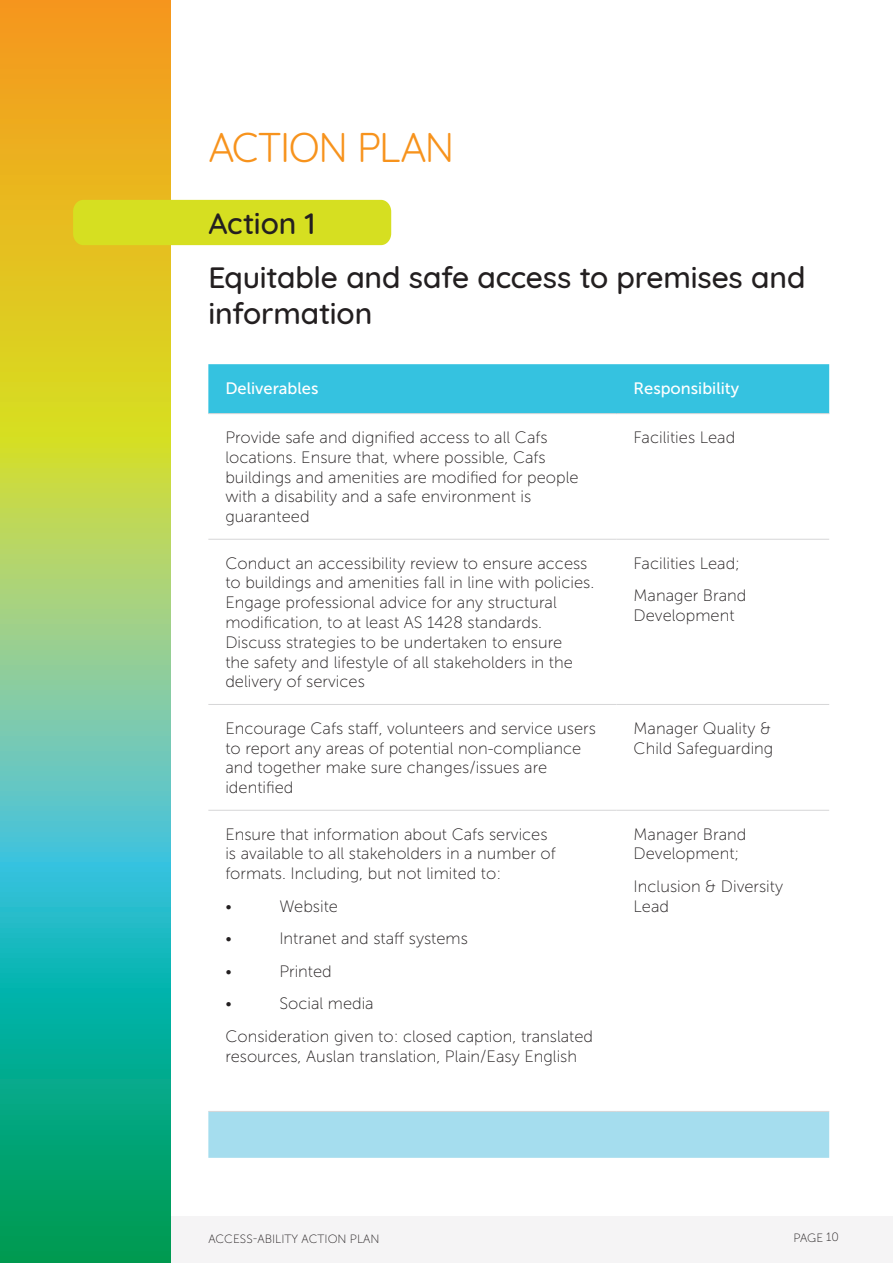
<style>
.page{position:relative;width:893px;height:1263px;background:#fff}
.page>*{position:absolute;margin:0;border:0;box-sizing:border-box;transform-origin:0 0}
.Main_Heading_Orange{font:40.5px "Quicksand";letter-spacing:-.04em;color:#f7931d}
.Main_Subheading_-_gr{font:500 30px/36px "Quicksand";letter-spacing:-.005em;color:#231f20}
.Body_Text{font:16.5px/19.8px "Museo Sans 100";color:#231f20}
.Body_text-_white{font:16.5px "Museo Sans 500";color:#fff}
.Body_Text_White{font:16.5px "Museo Sans 500";color:#fff}
.t1{font:12px "Museo Sans 100";color:#231f20}
</style>
<div class="page">
<div style="left:171px;top:1216px;width:722px;height:47px;background:#f5f4f5"></div>
<svg style="left:0;top:0;width:170px;height:1263px"></svg>
<div style="left:73px;top:200px;width:318px;height:45px;background:#d6df21"></div>
<div style="left:208px;top:364px;width:621px;height:49px;background:#35c2e0"></div>
<div style="left:208px;top:1112px;width:621px;height:46px;background:#a5ddee"></div>
<hr style="left:208px;top:413px;width:409px;height:1px;background:#d6d6d7">
<hr style="left:617px;top:413px;width:212px;height:1px;background:#d6d6d7">
<hr style="left:208px;top:539px;width:409px;height:1px;background:#d6d6d7">
<hr style="left:617px;top:539px;width:212px;height:1px;background:#d6d6d7">
<hr style="left:208px;top:704px;width:409px;height:1px;background:#d6d6d7">
<hr style="left:617px;top:704px;width:212px;height:1px;background:#d6d6d7">
<hr style="left:208px;top:810px;width:409px;height:1px;background:#d6d6d7">
<hr style="left:617px;top:810px;width:212px;height:1px;background:#d6d6d7">
<hr style="left:208px;top:1111px;width:409px;height:1px;background:#d6d6d7">
<hr style="left:617px;top:1111px;width:212px;height:1px;background:#d6d6d7">
<p class="Main_Heading_Orange" style="left:208px;top:116px;width:248px">ACTION PLAN</p>
<p class="Main_Subheading_-_gr" style="left:208px;top:203px;width:108px">Action 1</p>
<p class="Main_Subheading_-_gr" style="left:208px;top:257px;width:599px">Equitable and safe access to premises and information</p>
<p class="Body_Text_White" style="left:225px;top:379px;width:95px">Deliverables</p>
<p class="Body_text-_white" style="left:634px;top:379px;width:107px">Responsibility</p>
<p class="Body_Text" style="left:225px;top:428px;width:355px">Provide safe and dignified access to all Cafs locations. Ensure that, where possible, Cafs buildings and amenities are modified for people with a disability and a safe environment is guaranteed</p>
<p class="Body_Text" style="left:634px;top:428px;width:103px">Facilities Lead</p>
<p class="Body_Text" style="left:225px;top:553px;width:371px">Conduct an accessibility review to ensure access to buildings and amenities fall in line with policies.<br>Engage professional advice for any structural modification, to at least AS 1428 standards.<br>Discuss strategies to be undertaken to ensure<br>the safety and lifestyle of all stakeholders in the delivery of services</p>
<p class="Body_Text" style="left:634px;top:553px;width:108px">Facilities Lead;</p>
<p class="Body_Text" style="left:634px;top:586px;width:114px">Manager Brand<br>Development</p>
<p class="Body_Text" style="left:225px;top:718px;width:372px">Encourage Cafs staff, volunteers and service users to report any areas of potential non-compliance and together make sure changes/issues are identified</p>
<p class="Body_Text" style="left:634px;top:718px;width:141px">Manager Quality &amp;<br>Child Safeguarding</p>
<p class="Body_Text" style="left:225px;top:824px;width:332px">Ensure that information about Cafs services is available to all stakeholders in a number of formats. Including, but not limited to:</p>
<p class="Body_Text" style="left:225px;top:896px;width:8px">•</p>
<p class="Body_Text" style="left:279px;top:896px;width:60px">Website</p>
<p class="Body_Text" style="left:225px;top:929px;width:8px">•</p>
<p class="Body_Text" style="left:279px;top:929px;width:190px">Intranet and staff systems</p>
<p class="Body_Text" style="left:225px;top:961px;width:8px">•</p>
<p class="Body_Text" style="left:279px;top:961px;width:54px">Printed</p>
<p class="Body_Text" style="left:225px;top:994px;width:8px">•</p>
<p class="Body_Text" style="left:279px;top:994px;width:96px">Social media</p>
<p class="Body_Text" style="left:225px;top:1027px;width:369px">Consideration given to: closed caption, translated resources, Auslan translation, Plain/Easy English</p>
<p class="Body_Text" style="left:634px;top:824px;width:114px">Manager Brand<br>Development;</p>
<p class="Body_Text" style="left:634px;top:877px;width:151px">Inclusion &amp; Diversity<br>Lead</p>
<p class="t1" style="left:208px;top:1232px;width:173px">ACCESS-ABILITY ACTION PLAN</p>
<p class="t1" style="left:793px;top:1231px;width:47px">PAGE 10</p>
</div>
